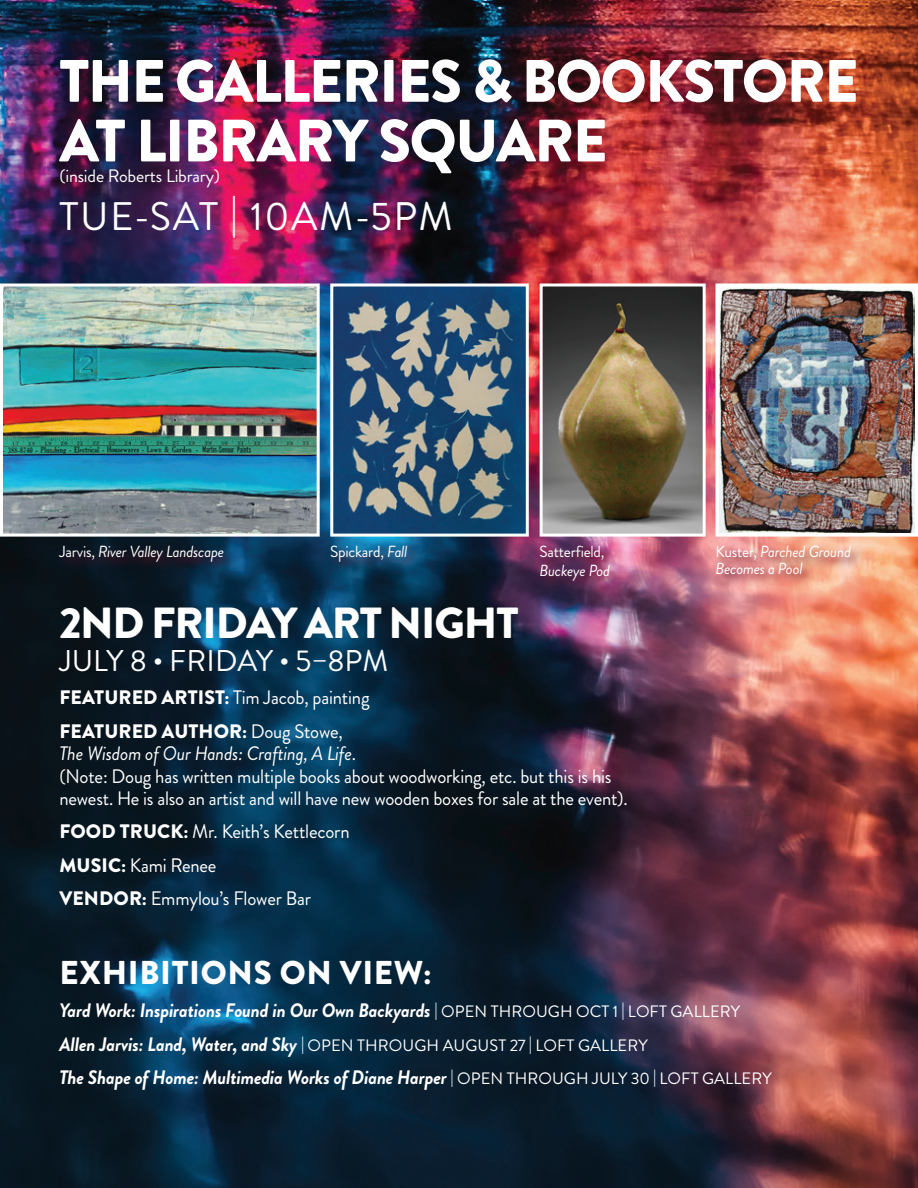
<style>
.page{position:relative;width:918px;height:1188px;background:#fff}
.page>*{position:absolute;margin:0;border:0;box-sizing:border-box;transform-origin:0 0}
.t1{font:900 59.7px/59.7px "Brandon Grotesque";letter-spacing:-.025em;color:#fff}
.t2{font:900 43.5px "Brandon Grotesque";letter-spacing:-.025em;color:#fff}
.t3{font:39.75px "Brandon Grotesque";letter-spacing:.04em;color:#fff}
.t4{font:900 33px "Brandon Grotesque";letter-spacing:.02em;color:#fff}
.t5{font:30px "Brandon Grotesque";letter-spacing:.005em;color:#fff}
.t6{font:19.5px/22.5px "Brandon Grotesque";letter-spacing:-.01em;color:#fff;scale:.96 1}
.t7{font:italic 700 19.5px "Brandon Grotesque";letter-spacing:-.01em;color:#fff;scale:.96 1}
.t8{font:900 19.5px/33.3px "Brandon Grotesque";letter-spacing:.005em;color:#fff}
.t9{font:18px "Brandon Grotesque";letter-spacing:-.01em;color:#fff}
.t10{font:16.5px "Brandon Grotesque";letter-spacing:.005em;color:#fff}
.t11{font:italic 16.05px/16px "Brandon Grotesque";letter-spacing:-.015em;color:#fff}
.t12{font:16.05px "Brandon Grotesque";letter-spacing:-.015em;color:#fff}
.t13{font:16.05px "Brandon Grotesque";letter-spacing:-.015em;color:#fff;scale:.96 1}
.t14{font:italic 16.05px "Brandon Grotesque";letter-spacing:-.015em;color:#fff;scale:.96 1}
.s1{font-style:normal}
.s2{font-style:italic}
.s3{font-weight:400}
.s4{font-weight:900}
.s5{font-weight:400;font-style:normal;font-size:16.5px}
.s6{font-weight:700;font-style:italic;font-size:19.5px}
</style>
<div class="page">
<img style="left:0;top:0;width:918px;height:1188px">
<img style="left:0;top:282px;width:321px;height:256px">
<img style="left:538px;top:282px;width:169px;height:256px">
<svg style="left:329px;top:282px;width:201px;height:256px;background:#4d6b83"></svg>
<img style="left:714px;top:282px;width:204px;height:256px">
<svg style="left:56px;top:542px;width:181px;height:32px;background:#0e1d2e"></svg>
<svg style="left:537px;top:543px;width:86px;height:50px;background:#753962"></svg>
<svg style="left:328px;top:543px;width:92px;height:31px;background:#135079"></svg>
<svg style="left:713px;top:543px;width:151px;height:43px;background:#e59a8c"></svg>
<h1 class="t1" style="left:59px;top:52px;width:801px">THE GALLERIES &amp; BOOKSTORE<br>AT LIBRARY SQUARE</h1>
<p class="t9" style="left:59px;top:164px;width:162px">(inside Roberts Library)</p>
<h3 class="t3" style="left:59px;top:189px;width:395px">TUE-SAT | 10AM-5PM</h3>
<p class="t11" style="left:59px;top:544px;width:166px"><span class="s1">Jarvis,</span> River Valley Landscape</p>
<p class="t13" style="left:540px;top:541px;width:69px">Satterfield,</p>
<p class="t14" style="left:540px;top:559px;width:75px">Buckeye Pod</p>
<p class="t12" style="left:330px;top:541px;width:79px">Spickard, <span class="s2">Fall</span></p>
<p class="t11" style="left:716px;top:544px;width:137px"><span class="s1">Kuster,</span> Parched Ground<br>Becomes a Pool</p>
<h2 class="t2" style="left:59px;top:592px;width:461px">2ND FRIDAY ART NIGHT</h2>
<h3 class="t5" style="left:59px;top:640px;width:330px">JULY 8 • FRIDAY • 5–8PM</h3>
<p class="t8" style="left:59px;top:681px;width:312px">FEATURED ARTIST: <span class="s3">Tim Jacob, painting<br></span>FEATURED AUTHOR: <span class="s3">Doug Stowe,</span></p>
<p class="t6" style="left:59px;top:742px;width:594px"><span class="s2">The Wisdom of Our Hands: Crafting, A Life</span>.<br>(Note: Doug has written multiple books about woodworking, etc. but this is his newest. He is also an artist and will have new wooden boxes for sale at the event).</p>
<p class="t6" style="left:59px;top:815px;width:304px;line-height:33.3px"><span class="s4">FOOD TRUCK:</span> Mr. Keith’s Kettlecorn<br><span class="s4">MUSIC:</span> Kami Renee<br><span class="s4">VENDOR:</span> Emmylou’s Flower Bar</p>
<h3 class="t4" style="left:59px;top:949px;width:374px">EXHIBITIONS ON VIEW:</h3>
<p class="t7" style="left:59px;top:997px;width:711px">Yard Work: Inspirations Found in Our Own Backyards <span class="s5">| OPEN THROUGH OCT 1 | LOFT GALLERY</span></p>
<p class="t10" style="left:59px;top:1034px;width:590px"><span class="s6">Allen Jarvis: Land, Water, and Sky</span> | OPEN THROUGH AUGUST 27 | LOFT GALLERY</p>
<p class="t7" style="left:59px;top:1063px;width:744px">The Shape of Home: Multimedia Works of Diane Harper <span class="s5">| OPEN THROUGH JULY 30 | LOFT GALLERY</span></p>
</div>
